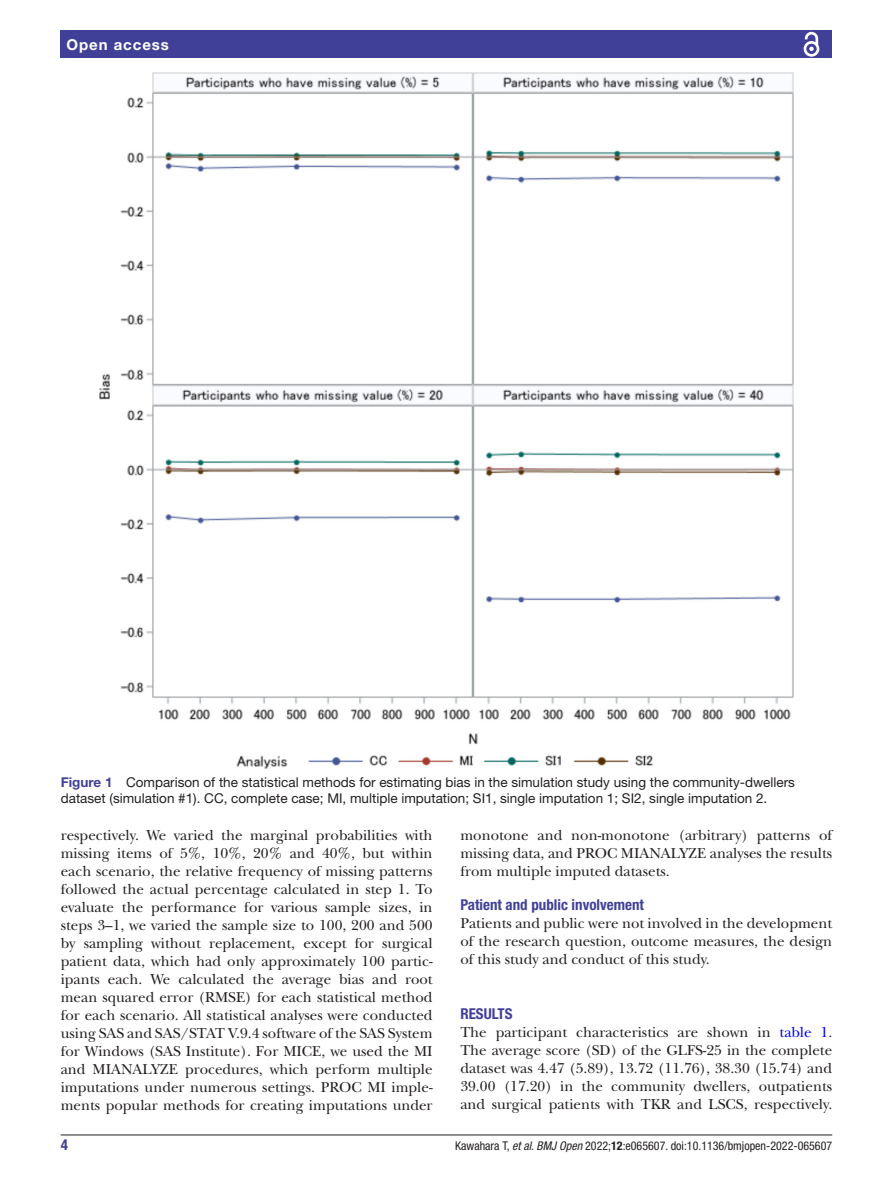
<style>
.page{position:relative;width:893px;height:1191px;background:#fff}
.page>*{position:absolute;margin:0;border:0;box-sizing:border-box;transform-origin:0 0}
.t1{font:15px/18px "New Baskerville";color:#231f20;text-align:justify}
.t2{font:700 condensed 15px "Helvetica Neue LT Std";color:#414099}
.t3{font:700 15px "Helvetica Neue LT Std";letter-spacing:.065em;color:#fff}
.t4{font:13.5px/16.2px "Helvetica Neue LT Std";color:#231f20}
.t5{font:condensed 12px "Helvetica Neue LT Std";color:#231f20}
.s1{font-weight:700;color:#414099}
.s2{color:#00f}
.s3{font-style:italic}
.s4{font-weight:700}
</style>
<div class="page">
<hr style="left:61px;top:1134px;width:771px;height:1px;background:#231f20">
<div style="left:61px;top:31px;width:771px;height:27px;background:#414099"></div>
<svg style="left:803px;top:31px;width:17px;height:26px"></svg>
<img style="left:100px;top:73px;width:693px;height:696px">
<p class="t3" style="left:66px;top:35px;width:104px">Open access</p>
<p class="t4" style="left:61px;top:773px;width:736px"><span class="s1">Figure 1</span> Comparison of the statistical methods for estimating bias in the simulation study using the community-dwellers dataset (simulation #1). CC, complete case; MI, multiple imputation; SI1, single imputation 1; SI2, single imputation 2.</p>
<p class="t1" style="left:61px;top:826px;width:373px">respectively. We varied the marginal probabilities with missing items of 5%, 10%, 20% and 40%, but within each scenario, the relative frequency of missing patterns followed the actual percentage calculated in step 1. To evaluate the performance for various sample sizes, in steps 3–1, we varied the sample size to 100, 200 and 500 by sampling without replacement, except for surgical patient data, which had only approximately 100 partic&shy;ipants each. We calculated the average bias and root mean squared error (RMSE) for each statistical method for each scenario. All statistical analyses were conducted using SAS and SAS/STAT V.9.4 software of the SAS System for Windows (SAS Institute). For MICE, we used the MI and MIANALYZE procedures, which perform multiple imputations under numerous settings. PROC MI imple&shy;ments popular methods for creating imputations under</p>
<p class="t1" style="left:460px;top:826px;width:373px">monotone and non-monotone (arbitrary) patterns of missing data, and PROC MIANALYZE analyses the results from multiple imputed datasets.</p>
<p class="t2" style="left:460px;top:895px;width:185px">Patient and public involvement</p>
<p class="t1" style="left:460px;top:914px;width:373px">Patients and public were not involved in the development of the research question, outcome measures, the design of this study and conduct of this study.</p>
<p class="t2" style="left:460px;top:1005px;width:54px">RESULTS</p>
<p class="t1" style="left:460px;top:1023px;width:373px">The participant characteristics are shown in <span class="s2">table 1</span>.<br>The average score (SD) of the GLFS-25 in the complete dataset was 4.47 (5.89), 13.72 (11.76), 38.30 (15.74) and 39.00 (17.20) in the community dwellers, outpatients and surgical patients with TKR and LSCS, respectively.</p>
<p class="t2" style="left:61px;top:1135px;width:9px">4</p>
<p class="t5" style="left:455px;top:1138px;width:379px">Kawahara T, <span class="s3">et al</span>. <span class="s3">BMJ Open</span> 2022;<span class="s4">12</span>:e065607. doi:10.1136/bmjopen-2022-065607</p>
</div>
